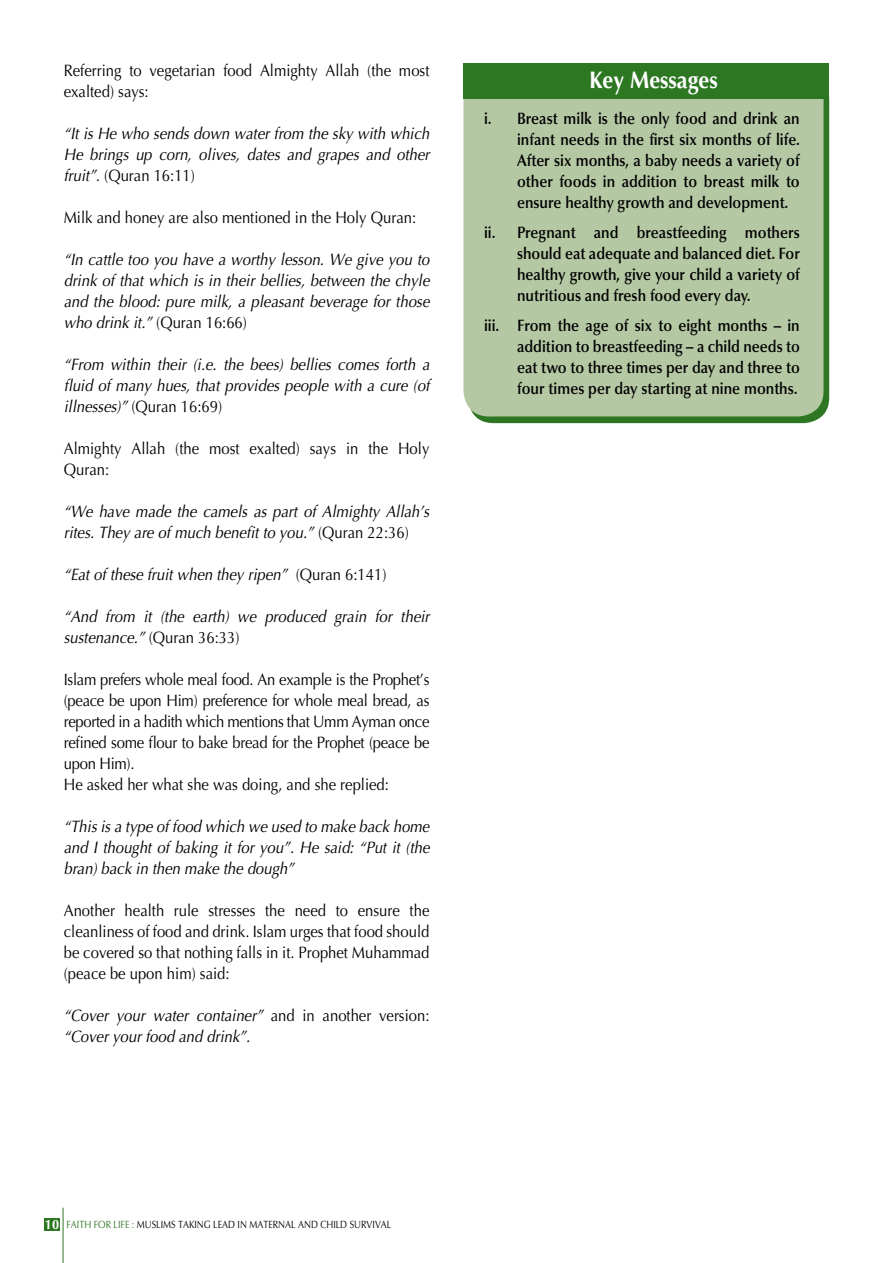
<style>
.page{position:relative;width:893px;height:1263px;background:#fff}
.page>*{position:absolute;margin:0;border:0;box-sizing:border-box;transform-origin:0 0}
.t1{font:700 24px "Optima";color:#fff;scale:.9 1}
.t2{font:italic 16.5px/21px "Optima";color:#000;text-align:justify;scale:.9 1}
.t3{font:600 16.5px/21px "Optima";color:#000;text-align:justify;scale:.9 1}
.t4{font:16.5px/21px "Optima";color:#000;scale:.9 1}
.t5{font:16.5px/21px "Optima";letter-spacing:-.02em;color:#000;scale:.9 1}
.t6{font:10.5px "Optima";color:#000;scale:.85 1}
.s1{font-style:normal}
.s2{font-weight:700;font-size:13.5px;color:#fff}
.s3{color:#2d7622}
</style>
<div class="page">
<hr style="left:63px;top:1208px;width:1px;height:55px;background:#2d7622">
<div style="left:44px;top:1219px;width:15px;height:12px;background:#2d7622"></div>
<div style="left:468px;top:73px;width:361px;height:350px;background:linear-gradient(to right,#2f7724,#2e7723);border-radius:26px"></div>
<div style="left:463px;top:65px;width:360px;height:351px;background:#b5c8a4;border-radius:26px"></div>
<div style="left:463px;top:64px;width:366px;height:35px;background:#2d7622"></div>
<p class="t4" style="left:64px;top:60px;width:408px">Referring to vegetarian food Almighty Allah (the most exalted) says:</p>
<p class="t2" style="left:64px;top:123px;width:408px">“It is He who sends down water from the sky with which He brings up corn, olives, dates and grapes and other fruit”. <span class="s1">(Quran 16:11)</span></p>
<p class="t4" style="left:64px;top:207px;width:393px">Milk and honey are also mentioned in the Holy Quran:</p>
<p class="t2" style="left:64px;top:249px;width:408px">“In cattle too you have a worthy lesson. We give you to drink of that which is in their bellies, between the chyle and the blood: pure milk, a pleasant beverage for those who drink it.” <span class="s1">(Quran 16:66)</span></p>
<p class="t2" style="left:64px;top:354px;width:408px">“From within their (i.e. the bees) bellies comes forth a fluid of many hues, that provides people with a cure (of illnesses)” <span class="s1">(Quran 16:69)</span></p>
<p class="t4" style="left:64px;top:438px;width:408px">Almighty Allah (the most exalted) says in the Holy<br>Quran:</p>
<p class="t2" style="left:64px;top:501px;width:408px">“We have made the camels as part of Almighty Allah’s rites. They are of much benefit to you.” <span class="s1">(Quran 22:36)</span></p>
<p class="t2" style="left:64px;top:564px;width:360px">“Eat of these fruit when they ripen” <span class="s1">(Quran 6:141)</span></p>
<p class="t2" style="left:64px;top:606px;width:408px">“And from it (the earth) we produced grain for their sustenance.” <span class="s1">(Quran 36:33)</span></p>
<p class="t5" style="left:64px;top:669px;width:408px">Islam prefers whole meal food. An example is the Prophet’s (peace be upon Him) preference for whole meal bread, as reported in a hadith which mentions that Umm Ayman once refined some flour to bake bread for the Prophet (peace be upon Him).<br>He asked her what she was doing, and she replied:</p>
<p class="t2" style="left:64px;top:816px;width:408px">“This is a type of food which we used to make back home and I thought of baking it for you”. He said: “Put it (the bran) back in then make the dough”</p>
<p class="t4" style="left:64px;top:900px;width:408px;text-align:justify">Another health rule stresses the need to ensure the cleanliness of food and drink. Islam urges that food should be covered so that nothing falls in it. Prophet Muhammad (peace be upon him) said:</p>
<p class="t2" style="left:64px;top:1005px;width:408px">“Cover your water container” <span class="s1">and in another version: </span>“Cover your food and drink”.</p>
<p class="t1" style="left:589px;top:66px;width:144px">Key Messages</p>
<p class="t3" style="left:517px;top:108px;width:316px;text-indent:-33px">i. Breast milk is the only food and drink an infant needs in the first six months of life.<br>After six months, a baby needs a variety of other foods in addition to breast milk to ensure healthy growth and development.</p>
<p class="t3" style="left:517px;top:222px;width:316px;text-indent:-33px">ii. Pregnant and breastfeeding mothers should eat adequate and balanced diet. For healthy growth, give your child a variety of nutritious and fresh food every day.</p>
<p class="t3" style="left:517px;top:315px;width:316px;text-indent:-33px">iii. From the age of six to eight months – in addition to breastfeeding – a child needs to eat two to three times per day and three to four times per day starting at nine months.</p>
<p class="t6" style="left:45px;top:1219px;width:409px"><span class="s2">1 0</span> <span class="s3">FAITH FOR LIFE :</span> MUSLIMS TAKING LEAD IN MATERNAL AND CHILD SURVIVAL</p>
</div>
